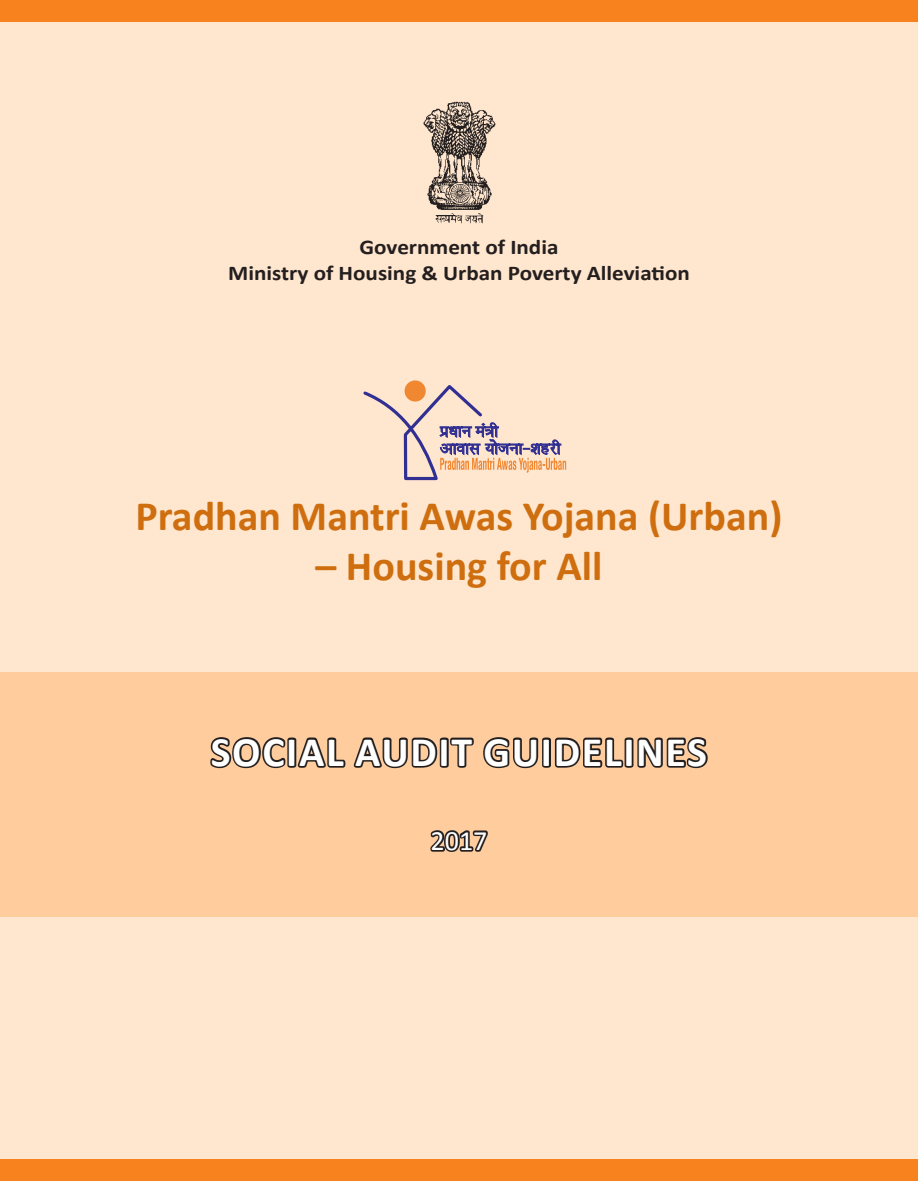
<style>
.page{position:relative;width:918px;height:1181px;background:#ffe6ce}
.page>*{position:absolute;margin:0;border:0;box-sizing:border-box;transform-origin:0 0}
.t1{font:700 42px "Calibri";color:#ce6e0f}
.t2{font:700 42px "Calibri";letter-spacing:.04em;color:#fff}
.t3{font:28px "Calibri";color:#fff}
.t4{font:700 21px/25.2px "Calibri";color:#241f1f;text-align:center;scale:1.1 1}
</style>
<div class="page">
<div style="left:0;top:672px;width:918px;height:244px;background:#ffcc9e"></div>
<svg style="left:210px;top:737px;width:498px;height:32px"></svg>
<svg style="left:430px;top:830px;width:58px;height:22px"></svg>
<img style="left:423px;top:101px;width:73px;height:123px">
<svg style="left:404px;top:380px;width:22px;height:21px"></svg>
<svg style="left:363px;top:382px;width:203px;height:99px"></svg>
<div style="left:0;top:1159px;width:918px;height:22px;background:#f8821e"></div>
<div style="left:0;top:0;width:918px;height:21px;background:#f8821e"></div>
<p class="t4" style="left:228px;top:234px;width:421px">Government of India<br>Ministry of Housing &amp; Urban Poverty Alleviation</p>
<h1 class="t1" style="left:136px;top:486px;width:648px">Pradhan Mantri Awas Yojana (Urban)</h1>
<h1 class="t1" style="left:315px;top:536px;width:288px">– Housing for All</h1>
<h1 class="t2" style="left:211px;top:722px;width:495px">Social Audit Guidelines</h1>
<h2 class="t3" style="left:430px;top:821px;width:58px">2017</h2>
</div>
